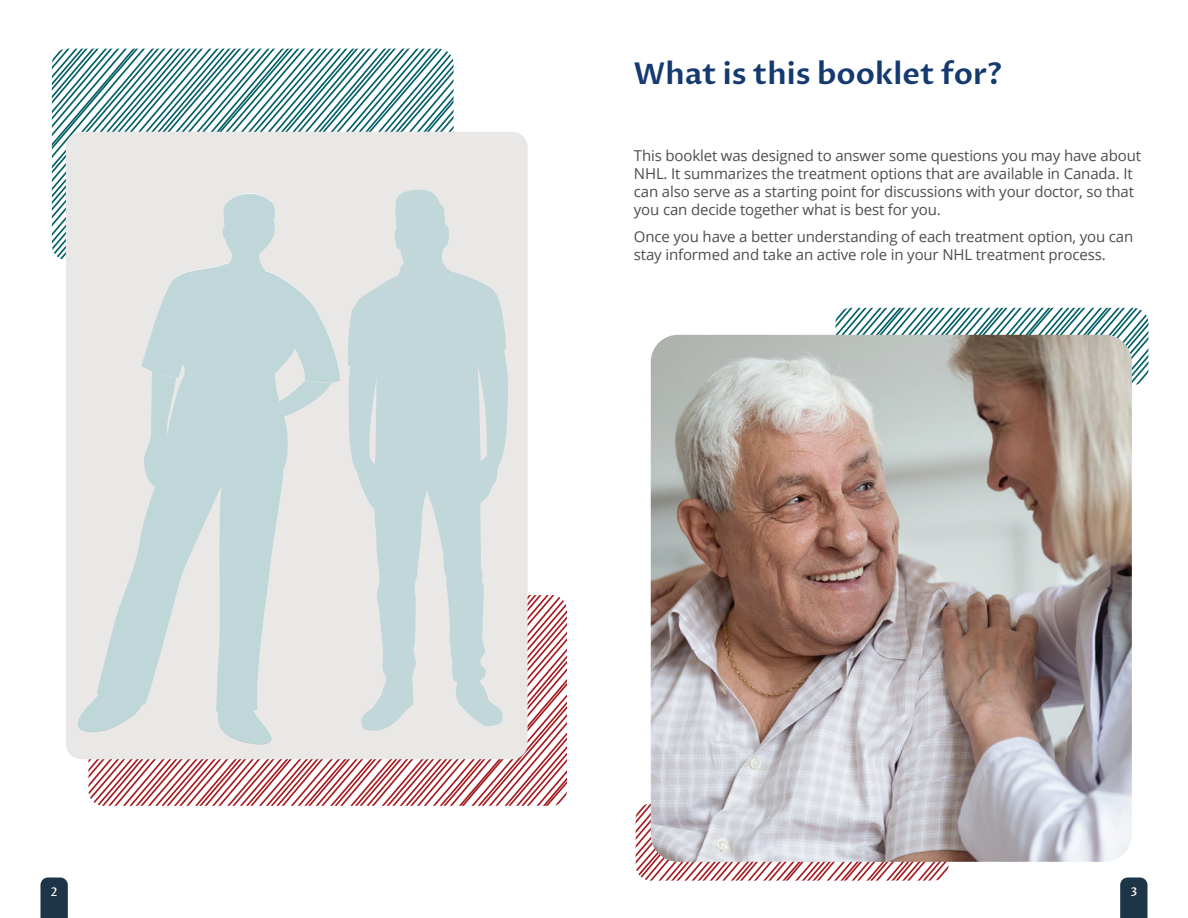
<style>
.page{position:relative;width:1188px;height:918px;background:#fff}
.page>*{position:absolute;margin:0;border:0;box-sizing:border-box;transform-origin:0 0}
.t1{font:600 30px "Proza Libre";color:#153a6f}
.t2{font:15px/18px "Open Sans";letter-spacing:-.01em;color:#4d4d4f}
.t3{font:500 12px "Proza Libre";color:#fff}
</style>
<div class="page">
<svg style="left:40px;top:878px;width:28px;height:40px"></svg>
<svg style="left:1120px;top:878px;width:27px;height:40px"></svg>
<svg style="left:88px;top:595px;width:479px;height:211px"></svg>
<svg style="left:52px;top:49px;width:402px;height:211px"></svg>
<svg style="left:636px;top:804px;width:313px;height:77px"></svg>
<svg style="left:835px;top:308px;width:313px;height:77px"></svg>
<div style="left:66px;top:132px;width:462px;height:627px;background:#e9e8e6;border-radius:15px"></div>
<svg style="left:217px;top:714px;width:55px;height:31px"></svg>
<svg style="left:78px;top:692px;width:57px;height:40px"></svg>
<svg style="left:97px;top:265px;width:243px;height:449px"></svg>
<svg style="left:143px;top:371px;width:33px;height:115px"></svg>
<svg style="left:222px;top:193px;width:55px;height:107px"></svg>
<svg style="left:268px;top:380px;width:64px;height:38px"></svg>
<svg style="left:528px;top:595px;width:3px;height:136px"></svg>
<svg style="left:348px;top:190px;width:160px;height:541px;fill:#c1d7d9"></svg>
<img style="left:651px;top:335px;width:481px;height:527px">
<h1 class="t1" style="left:633px;top:55px;width:370px">What is this booklet for?</h1>
<p class="t2" style="left:634px;top:146px;width:509px">This booklet was designed to answer some questions you may have about NHL. It summarizes the treatment options that are available in Canada. It can also serve as a starting point for discussions with your doctor, so that you can decide together what is best for you.</p>
<p class="t2" style="left:634px;top:227px;width:501px">Once you have a better understanding of each treatment option, you can stay informed and take an active role in your NHL treatment process.</p>
<p class="t3" style="left:51px;top:885px;width:9px">2</p>
<p class="t3" style="left:1130px;top:885px;width:8px">3</p>
</div>
